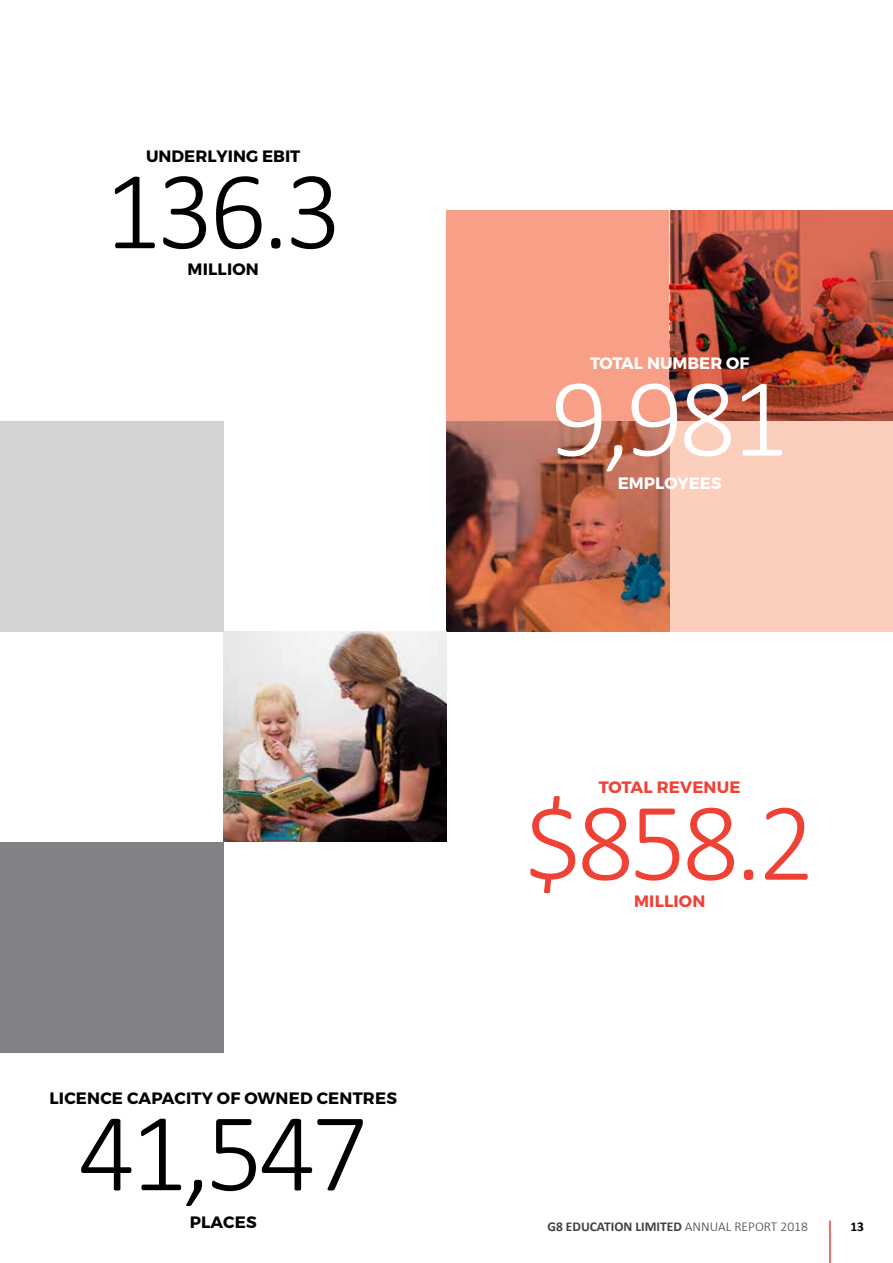
<style>
.page{position:relative;width:893px;height:1263px;background:#fff}
.page>*{position:absolute;margin:0;border:0;box-sizing:border-box;transform-origin:0 0}
.t1{font:300 112.5px "Calibri";letter-spacing:-.04em;color:#000}
.t2{font:300 112.5px "Calibri";color:#ef4135}
.t3{font:300 112.5px "Calibri";color:#fff}
.t4{font:700 16.5px "Montserrat";letter-spacing:.01em;color:#000}
.t5{font:700 16.5px "Montserrat";color:#fff}
.t6{font:700 16.5px "Montserrat";letter-spacing:.01em;color:#ef4135}
.t7{font:700 13.5px "Calibri";color:#414042}
.t8{font:700 13.5px "Calibri";color:#000}
.s1{font-weight:300}
</style>
<div class="page">
<hr style="left:829px;top:1220px;width:2px;height:43px;background:#ef4135">
<div style="left:446px;top:210px;width:224px;height:211px;background:#f8a087"></div>
<div style="left:670px;top:421px;width:223px;height:210px;background:#fccebc"></div>
<hr style="left:0;top:1052px;width:1px;height:211px;background:#ef4135">
<div style="left:0;top:421px;width:223px;height:210px;background:#d1d3d4"></div>
<div style="left:0;top:842px;width:223px;height:210px;background:#808285"></div>
<img style="left:223px;top:631px;width:223px;height:211px">
<img style="left:446px;top:421px;width:224px;height:210px">
<img style="left:670px;top:210px;width:223px;height:211px">
<p class="t4" style="left:146px;top:146px;width:156px">UNDERLYING EBIT</p>
<h1 class="t1" style="left:104px;top:141px;width:239px">136.3</h1>
<p class="t4" style="left:188px;top:259px;width:73px">MILLION</p>
<p class="t4" style="left:50px;top:1087px;width:349px">LICENCE CAPACITY OF OWNED CENTRES</p>
<h1 class="t1" style="left:78px;top:1083px;width:292px">41,547</h1>
<p class="t4" style="left:190px;top:1212px;width:68px">PLACES</p>
<p class="t5" style="left:590px;top:353px;width:161px">TOTAL NUMBER OF</p>
<h1 class="t3" style="left:551px;top:348px;width:239px">9,981</h1>
<p class="t5" style="left:618px;top:473px;width:105px">EMPLOYEES</p>
<p class="t6" style="left:599px;top:777px;width:143px">TOTAL REVENUE</p>
<h1 class="t2" style="left:525px;top:772px;width:292px">$858.2</h1>
<p class="t6" style="left:634px;top:891px;width:73px">MILLION</p>
<p class="t7" style="left:547px;top:1218px;width:262px">G8 EDUCATION LIMITED <span class="s1">ANNUAL REPORT 2018</span></p>
<p class="t8" style="left:850px;top:1218px;width:15px">13</p>
</div>
